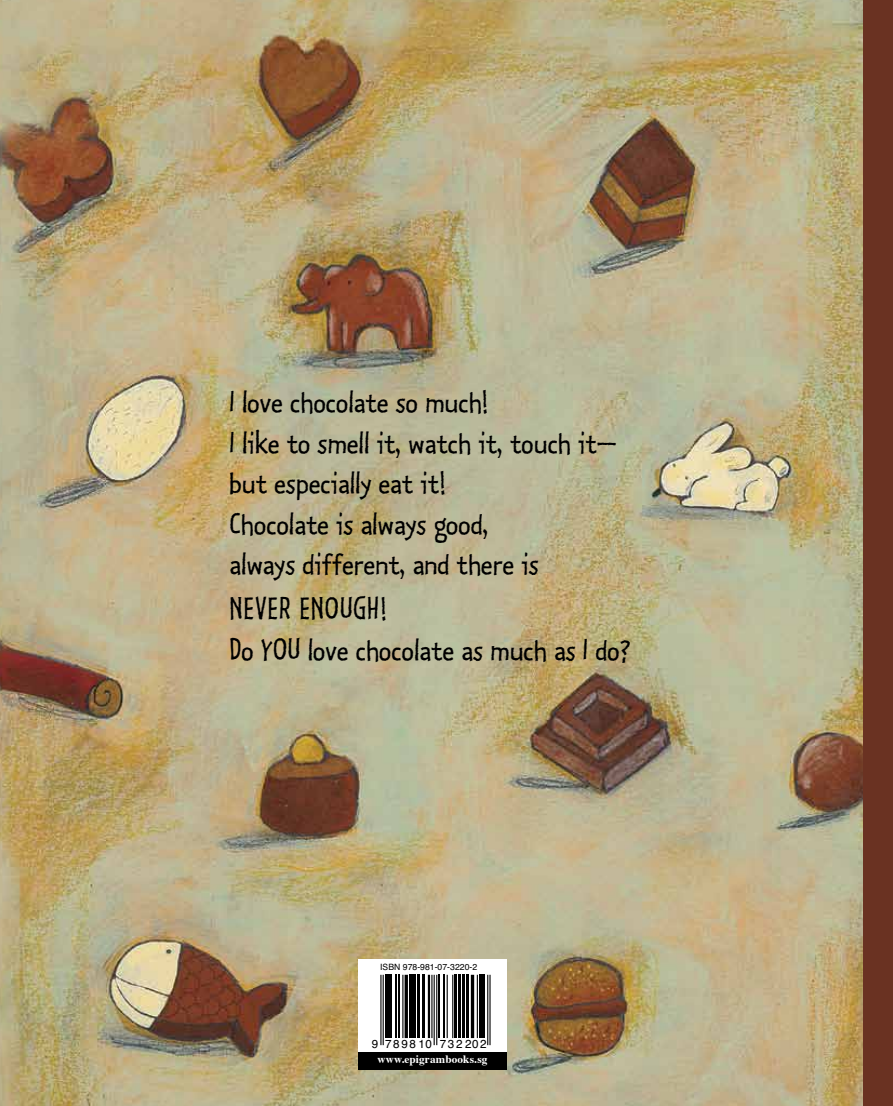
<style>
.page{position:relative;width:893px;height:1106px;background:#fff}
.page>*{position:absolute;margin:0;border:0;box-sizing:border-box;transform-origin:0 0}
.t1{font:34.5px/40.5px "Kosmik Plain Two";color:#000}
.t2{font:11.7px "Helvetica";letter-spacing:.145em;color:#000}
.t3{font:700 11.25px "Times";letter-spacing:.015em;color:#fff}
.t4{font:8.7px "Helvetica";color:#000}
</style>
<div class="page">
<img style="left:0;top:0;width:863px;height:1106px">
<div style="left:863px;top:0;width:30px;height:1106px;background:#6a3222"></div>
<svg style="left:358px;top:959px;width:149px;height:93px"></svg>
<div style="left:358px;top:1052px;width:149px;height:17px;background:#000"></div>
<hr style="left:383px;top:974px;width:1px;height:71px;background:#000">
<hr style="left:380px;top:974px;width:1px;height:71px;background:#000">
<hr style="left:385px;top:974px;width:3px;height:64px;background:#000">
<hr style="left:389px;top:974px;width:3px;height:64px;background:#000">
<hr style="left:395px;top:974px;width:2px;height:64px;background:#000">
<hr style="left:399px;top:974px;width:1px;height:64px;background:#000">
<hr style="left:402px;top:974px;width:1px;height:64px;background:#000">
<hr style="left:405px;top:974px;width:3px;height:64px;background:#000">
<hr style="left:409px;top:974px;width:3px;height:64px;background:#000">
<hr style="left:413px;top:974px;width:3px;height:64px;background:#000">
<hr style="left:417px;top:974px;width:3px;height:64px;background:#000">
<hr style="left:422px;top:974px;width:2px;height:64px;background:#000">
<hr style="left:428px;top:974px;width:2px;height:64px;background:#000">
<hr style="left:436px;top:974px;width:1px;height:71px;background:#000">
<hr style="left:434px;top:974px;width:1px;height:71px;background:#000">
<hr style="left:431px;top:974px;width:1px;height:64px;background:#000">
<hr style="left:438px;top:974px;width:1px;height:64px;background:#000">
<hr style="left:443px;top:974px;width:1px;height:64px;background:#000">
<hr style="left:447px;top:974px;width:1px;height:64px;background:#000">
<hr style="left:452px;top:974px;width:1px;height:64px;background:#000">
<hr style="left:455px;top:974px;width:2px;height:64px;background:#000">
<hr style="left:458px;top:974px;width:3px;height:64px;background:#000">
<hr style="left:463px;top:974px;width:2px;height:64px;background:#000">
<hr style="left:466px;top:974px;width:3px;height:64px;background:#000">
<hr style="left:471px;top:974px;width:3px;height:64px;background:#000">
<hr style="left:477px;top:974px;width:1px;height:64px;background:#000">
<hr style="left:479px;top:974px;width:2px;height:64px;background:#000">
<hr style="left:483px;top:974px;width:2px;height:64px;background:#000">
<hr style="left:489px;top:974px;width:2px;height:71px;background:#000">
<hr style="left:487px;top:974px;width:1px;height:71px;background:#000">
<p class="t1" style="left:229px;top:381px;width:389px">I love chocolate so much!<br>I like to smell it, watch it, touch it— but especially eat it!<br>Chocolate is always good,<br>always different, and there is</p>
<p class="t1" style="left:229px;top:588px;width:403px">never enough!<br>Do YOU love chocolate as much as I do?</p>
<p class="t4" style="left:380px;top:960px;width:99px">ISBN 978-981-07-3220-2</p>
<p class="t2" style="left:401px;top:1034px;width:87px">9 10 732202</p>
<p class="t2" style="left:372px;top:1034px;width:46px">978 8</p>
<p class="t3" style="left:377px;top:1048px;width:112px">www.epigrambooks.sg</p>
</div>
